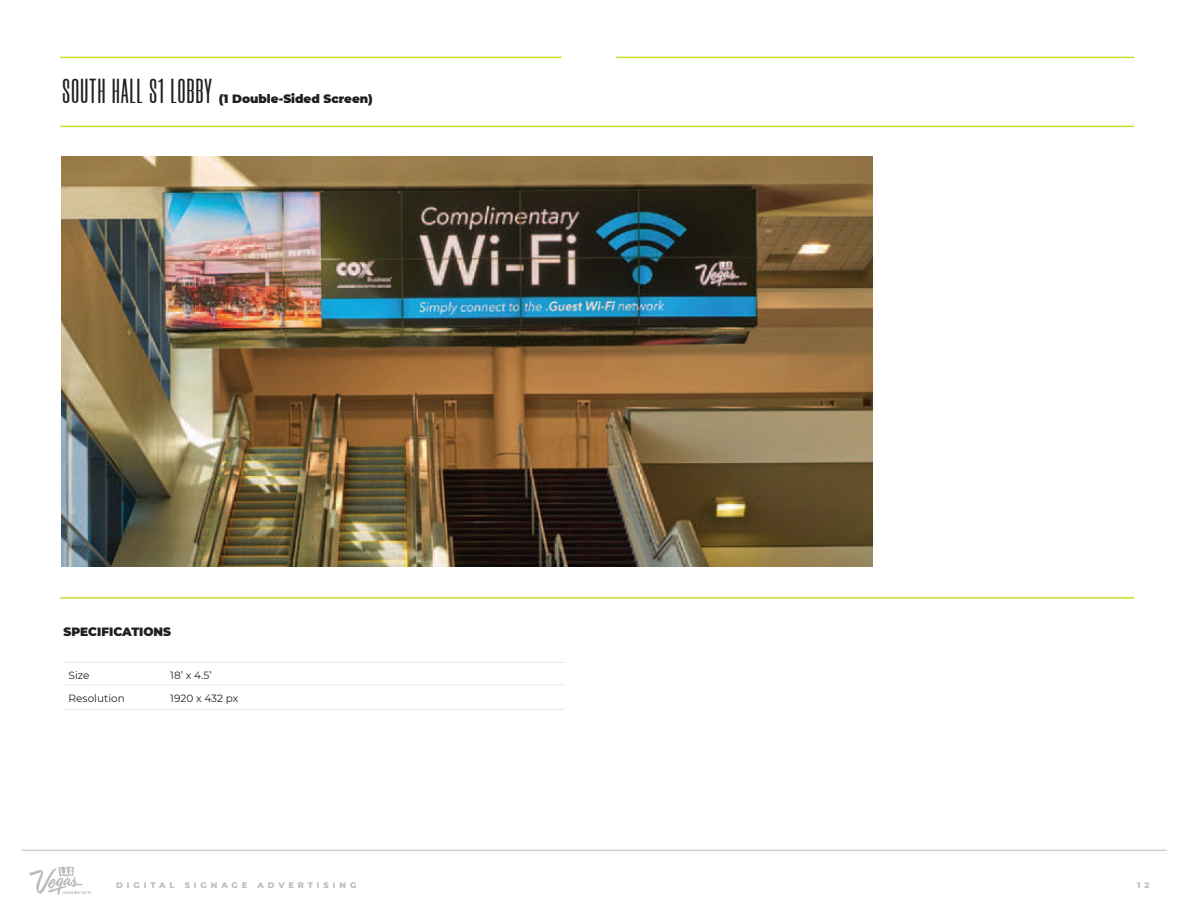
<style>
.page{position:relative;width:1188px;height:918px;background:#fff}
.page>*{position:absolute;margin:0;border:0;box-sizing:border-box;transform-origin:0 0}
.t1{font:500 34.5px "Morganite";letter-spacing:.04em;color:#231f20}
.t2{font:900 12px "Montserrat";color:#231f20}
.Table_Body{font:10.5px "Montserrat";color:#231f20}
.t3{font:800 8.25px "Montserrat";letter-spacing:.47em;color:#bcbdc0}
</style>
<div class="page">
<hr style="left:21px;top:850px;width:1146px;height:1px;background:#bcbdc0">
<svg style="left:29px;top:867px;width:62px;height:28px"></svg>
<img style="left:62px;top:157px;width:811px;height:410px">
<hr style="left:60px;top:597px;width:1074px;height:2px;background:#cddc28">
<hr style="left:63px;top:662px;width:101px;height:1px;background:#e6e7e9">
<hr style="left:164px;top:662px;width:401px;height:1px;background:#e6e7e9">
<hr style="left:63px;top:684px;width:101px;height:1px;background:#e6e7e9">
<hr style="left:164px;top:684px;width:401px;height:1px;background:#e6e7e9">
<hr style="left:63px;top:709px;width:101px;height:1px;background:#e6e7e9">
<hr style="left:164px;top:709px;width:401px;height:1px;background:#e6e7e9">
<hr style="left:60px;top:126px;width:1074px;height:1px;background:#cddc28">
<hr style="left:60px;top:57px;width:502px;height:1px;background:#cddc28">
<hr style="left:616px;top:57px;width:518px;height:1px;background:#cddc28">
<p class="t1" style="left:63px;top:73px;width:151px">SOUTH HALL S1 LOBBY</p>
<p class="t2" style="left:219px;top:90px;width:156px">(1 Double-Sided Screen)</p>
<p class="t2" style="left:64px;top:623px;width:109px">SPECIFICATIONS</p>
<p class="Table_Body" style="left:69px;top:668px;width:22px">Size</p>
<p class="Table_Body" style="left:170px;top:668px;width:43px">18’ x 4.5’</p>
<p class="Table_Body" style="left:69px;top:691px;width:58px">Resolution</p>
<p class="Table_Body" style="left:170px;top:691px;width:70px">1920 x 432 px</p>
<p class="t3" style="left:116px;top:879px;width:242px">DIGITAL SIGNAGE ADVERTISING</p>
<p class="t3" style="left:1137px;top:879px;width:14px">1 2</p>
</div>
